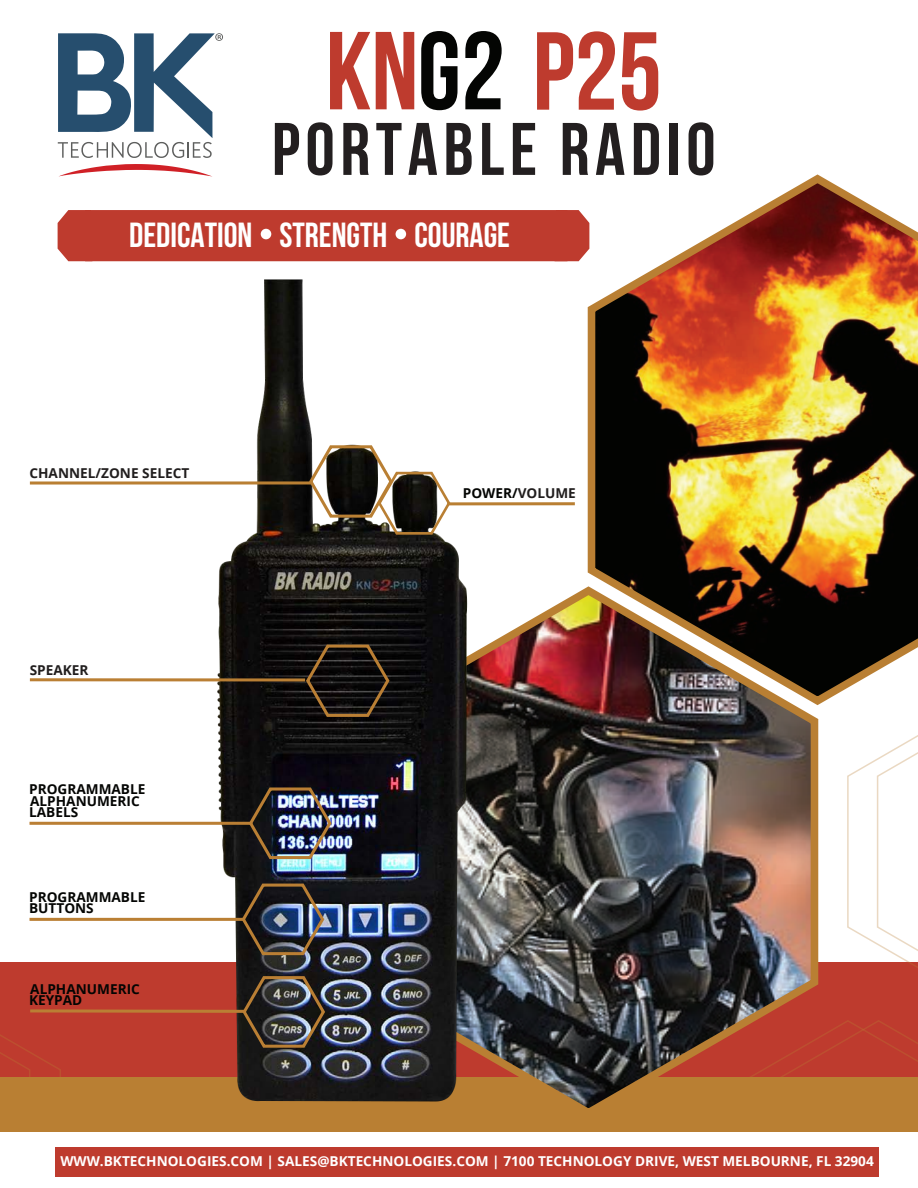
<style>
.page{position:relative;width:918px;height:1188px;background:#fff}
.page>*{position:absolute;margin:0;border:0;box-sizing:border-box;transform-origin:0 0}
.t1{font:110.55px "Bebas Neue";color:#be3b2e}
.t2{font:74.25px "Bebas Neue";letter-spacing:.075em;color:#231f20}
.t3{font:34.8px "Bebas Neue";color:#fff}
.t4{font:700 13.65px "Open Sans";color:#fff}
.t5{font:700 13.65px/23px "Open Sans";color:#040503}
.t6{font:700 13.65px "Open Sans";color:#211e1e}
.s1{color:#040503}
.s2{color:#211e1e}
</style>
<div class="page">
<div style="left:0;top:963px;width:918px;height:114px;background:#be3b2e"></div>
<svg style="left:772px;top:710px;width:50px;height:301px;background:#a77e67"></svg>
<img style="left:0;top:280px;width:772px;height:852px">
<div style="left:58px;top:210px;width:523px;height:51px;background:#be3b2e"></div>
<svg style="left:304px;top:642px;width:88px;height:78px;background:#231b13"></svg>
<svg style="left:30px;top:481px;width:277px;height:4px"></svg>
<hr style="left:449px;top:502px;width:126px;height:3px;background:#b97f33">
<hr style="left:30px;top:678px;width:275px;height:3px;background:#ba7f34">
<img style="left:240px;top:973px;width:88px;height:77px">
<img style="left:239px;top:881px;width:88px;height:77px">
<img style="left:246px;top:785px;width:88px;height:77px">
<hr style="left:30px;top:918px;width:213px;height:3px;background:#ba7f34">
<hr style="left:30px;top:822px;width:221px;height:3px;background:#ba7f34">
<svg style="left:61px;top:1009px;width:185px;height:4px"></svg>
<svg style="left:847px;top:735px;width:71px;height:233px"></svg>
<svg style="left:0;top:994px;width:61px;height:138px"></svg>
<svg style="left:716px;top:1020px;width:202px;height:112px"></svg>
<img style="left:581px;top:174px;width:337px;height:536px">
<div style="left:261px;top:229px;width:10px;height:10px;background:#fff;border-radius:50%"></div>
<div style="left:396px;top:229px;width:10px;height:10px;background:#fff;border-radius:50%"></div>
<div style="left:55px;top:1147px;width:824px;height:30px;background:#be3b2e"></div>
<svg style="left:307px;top:443px;width:146px;height:94px"></svg>
<svg style="left:59px;top:164px;width:152px;height:12px"></svg>
<svg style="left:58px;top:33px;width:165px;height:125px"></svg>
<h1 class="t1" style="left:326px;top:11px;width:338px">KN<span class="s1">G2</span> P25</h1>
<h2 class="t2" style="left:272px;top:109px;width:445px">PORTABLE RADIO</h2>
<h3 class="t3" style="left:129px;top:216px;width:382px">DEDICATION STRENGTH COURAGE</h3>
<p class="t6" style="left:30px;top:463px;width:161px">CHANNEL/ZONE SELECT</p>
<p class="t6" style="left:30px;top:660px;width:60px">SPEAKER</p>
<p class="t5" style="left:29px;top:778px;width:118px">PROGRAMMABLE<br>LABELS</p>
<p class="t5" style="left:30px;top:789px;width:111px">ALPHANUMERIC</p>
<p class="t5" style="left:29px;top:891px;width:118px;line-height:11.1px">PROGRAMMABLE<br>BUTTONS</p>
<p class="t5" style="left:29px;top:983px;width:112px;line-height:11.2px">ALPHANUMERIC<br>KEYPAD</p>
<p class="t5" style="left:463px;top:481px;width:115px">POWER/<span class="s2">VOLUME</span></p>
<p class="t4" style="left:60px;top:1151px;width:815px">WWW.BKTECHNOLOGIES.COM | SALES@BKTECHNOLOGIES.COM | 7100 TECHNOLOGY DRIVE, WEST MELBOURNE, FL 32904</p>
</div>
